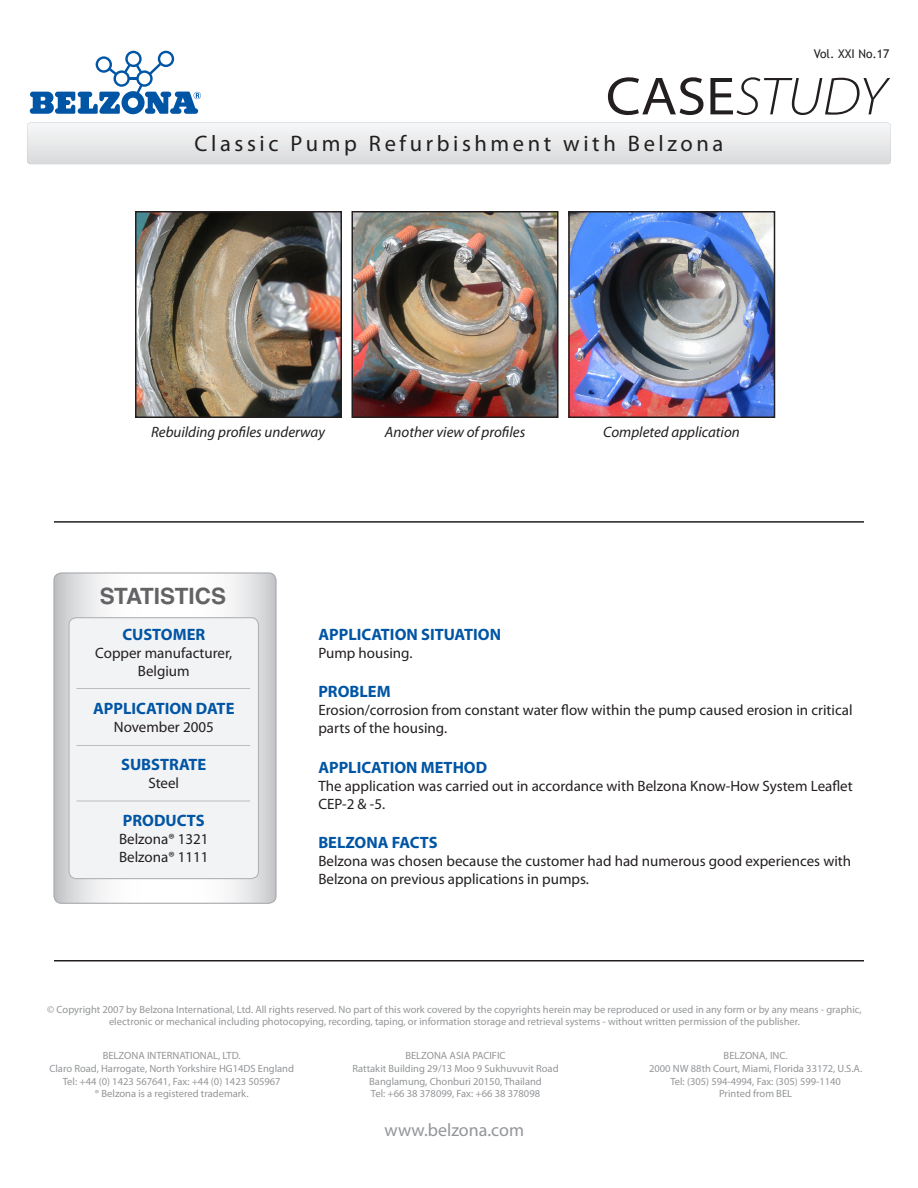
<style>
.page{position:relative;width:918px;height:1188px;background:#fff}
.page>*{position:absolute;margin:0;border:0;box-sizing:border-box;transform-origin:0 0}
.t1{font:italic 300 semi-expanded 54px "Myriad Pro";color:#231f20}
.t2{font:22.5px "Myriad Pro";letter-spacing:.16em;color:#231f20}
.t3{font:700 22.5px "Helvetica LT Std";color:#636366}
.t4{font:18px "Myriad Pro";color:#939598}
.t5{font:700 16.5px "Myriad Pro";color:#0155a5}
.t6{font:15px/18px "Myriad Pro";color:#231f20}
.t7{font:italic 15px "Myriad Pro";color:#231f20}
.t8{font:12px "Trebuchet MS";color:#231f20}
.t9{font:10.5px/12.6px "Myriad Pro";color:#939598;text-align:center}
.s1{font-weight:400;font-style:normal}
</style>
<div class="page">
<svg style="left:55px;top:574px;width:220px;height:328px"></svg>
<div style="left:53px;top:572px;width:224px;height:332px;border:1px solid #a8a9ad;border-radius:8px"></div>
<div style="left:69px;top:618px;width:189px;height:261px;background:#f2f3f4;border-radius:8px"></div>
<div style="left:68px;top:617px;width:191px;height:262px;border:1px solid #b2b3b7;border-radius:8px"></div>
<hr style="left:76px;top:688px;width:174px;height:1px;background:#bcbdc0">
<hr style="left:76px;top:745px;width:174px;height:1px;background:#bcbdc0">
<hr style="left:76px;top:801px;width:174px;height:1px;background:#bcbdc0">
<svg style="left:27px;top:123px;width:864px;height:41px"></svg>
<img style="left:138px;top:214px;width:201px;height:201px">
<div style="left:135px;top:211px;width:207px;height:207px;border:2px solid #231f20"></div>
<img style="left:354px;top:214px;width:201px;height:201px">
<div style="left:351px;top:211px;width:207px;height:207px;border:2px solid #231f20"></div>
<img style="left:571px;top:214px;width:201px;height:201px">
<div style="left:568px;top:211px;width:207px;height:207px;border:2px solid #231f20"></div>
<svg style="left:30px;top:51px;width:171px;height:63px"></svg>
<hr style="left:54px;top:521px;width:810px;height:2px;background:#231f20">
<hr style="left:54px;top:960px;width:810px;height:2px;background:#231f20">
<p class="t8" style="left:814px;top:47px;width:77px">Vol. XXI No.17</p>
<p class="t1" style="left:606px;top:68px;width:282px"><span class="s1">CASE</span>STUDY</p>
<p class="t2" style="left:195px;top:130px;width:530px">Classic Pump Refurbishment with Belzona</p>
<p class="t7" style="left:151px;top:423px;width:176px">Rebuilding profiles underway</p>
<p class="t3" style="left:100px;top:582px;width:128px">STATISTICS</p>
<p class="t7" style="left:385px;top:423px;width:142px">Another view of profiles</p>
<p class="t7" style="left:603px;top:423px;width:138px">Completed application</p>
<p class="t5" style="left:122px;top:624px;width:84px">CUSTOMER</p>
<p class="t6" style="left:95px;top:644px;width:139px">Copper manufacturer,</p>
<p class="t6" style="left:138px;top:662px;width:53px">Belgium</p>
<p class="t5" style="left:93px;top:698px;width:143px">APPLICATION DATE</p>
<p class="t6" style="left:114px;top:718px;width:102px">November 2005</p>
<p class="t5" style="left:121px;top:754px;width:87px">SUBSTRATE</p>
<p class="t6" style="left:148px;top:774px;width:32px">Steel</p>
<p class="t5" style="left:123px;top:809px;width:83px">PRODUCTS</p>
<p class="t6" style="left:119px;top:829px;width:91px">Belzona® 1321<br>Belzona® 1111</p>
<p class="t5" style="left:318px;top:623px;width:184px">APPLICATION SITUATION</p>
<p class="t6" style="left:318px;top:643px;width:96px">Pump housing.</p>
<p class="t5" style="left:318px;top:681px;width:74px">PROBLEM</p>
<p class="t6" style="left:318px;top:701px;width:536px">Erosion/corrosion from constant water flow within the pump caused erosion in critical parts of the housing.</p>
<p class="t5" style="left:318px;top:756px;width:170px">APPLICATION METHOD</p>
<p class="t6" style="left:318px;top:776px;width:536px">The application was carried out in accordance with Belzona Know-How System Leaflet<br>CEP-2 &amp; -5.</p>
<p class="t5" style="left:318px;top:832px;width:121px">BELZONA FACTS</p>
<p class="t6" style="left:318px;top:852px;width:534px">Belzona was chosen because the customer had had numerous good experiences with<br>Belzona on previous applications in pumps.</p>
<p class="t9" style="left:47px;top:1003px;width:816px">© Copyright 2007 by Belzona International, Ltd. All rights reserved. No part of this work covered by the copyrights herein may be reproduced or used in any form or by any means - graphic, electronic or mechanical including photocopying, recording, taping, or information storage and retrieval systems - without written permission of the publisher.</p>
<p class="t9" style="left:103px;top:1049px;width:139px">BELZONA INTERNATIONAL, LTD.</p>
<p class="t9" style="left:49px;top:1062px;width:246px">Claro Road, Harrogate, North Yorkshire HG14DS England</p>
<p class="t9" style="left:63px;top:1075px;width:219px">Tel: +44 (0) 1423 567641, Fax: +44 (0) 1423 505967</p>
<p class="t9" style="left:95px;top:1087px;width:155px">® Belzona is a registered trademark.</p>
<p class="t9" style="left:352px;top:1049px;width:208px">BELZONA ASIA PACIFIC<br>Rattakit Building 29/13 Moo 9 Sukhuvuvit Road</p>
<p class="t9" style="left:369px;top:1075px;width:174px;text-align:left">Banglamung, Chonburi 20150, Thailand<br>Tel: +66 38 378099, Fax: +66 38 378098</p>
<p class="t4" style="left:385px;top:1119px;width:141px">www.belzona.com</p>
<p class="t9" style="left:724px;top:1049px;width:66px">BELZONA, INC.</p>
<p class="t9" style="left:649px;top:1062px;width:215px">2000 NW 88th Court, Miami, Florida 33172, U.S.A.</p>
<p class="t9" style="left:670px;top:1075px;width:172px">Tel: (305) 594-4994, Fax: (305) 599-1140</p>
<p class="t9" style="left:719px;top:1087px;width:74px">Printed from BEL</p>
</div>
